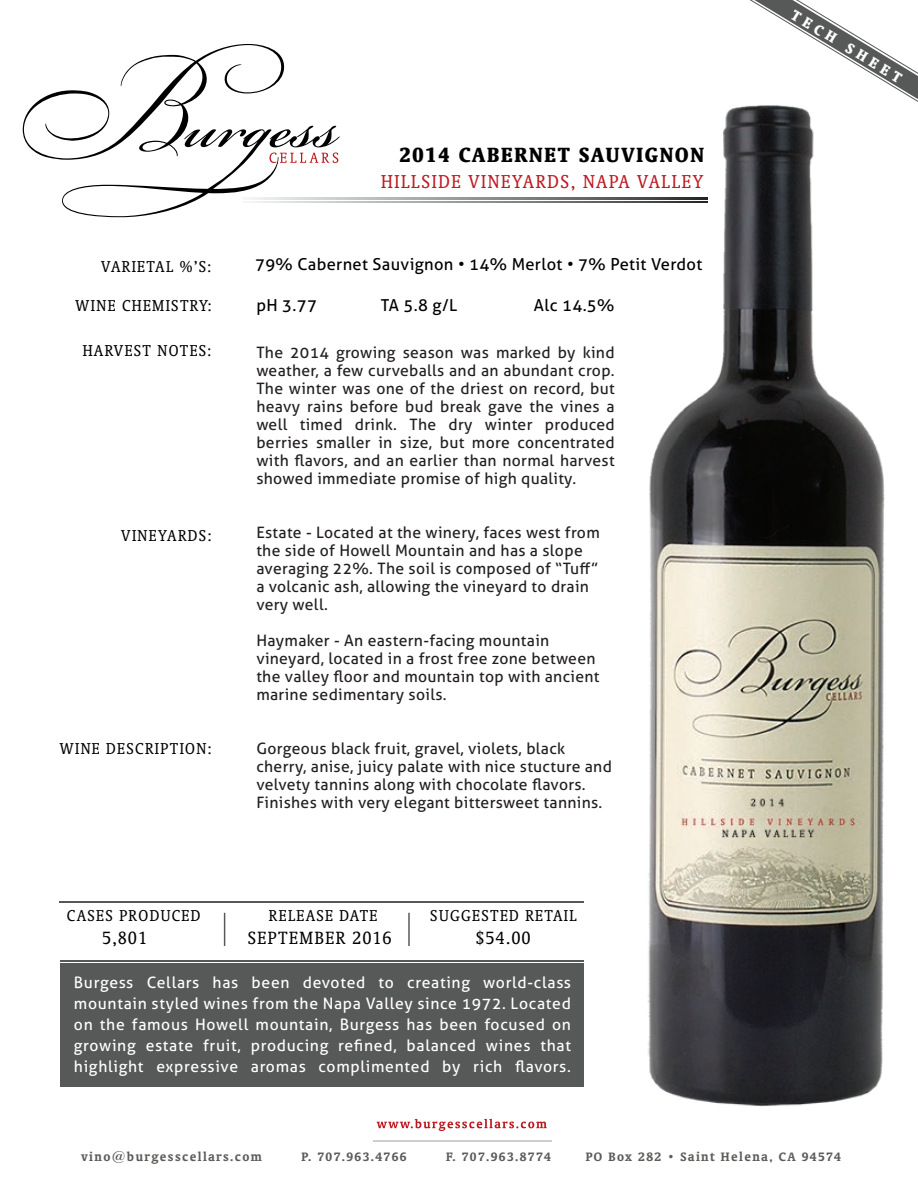
<style>
.page{position:relative;width:918px;height:1188px;background:#fff}
.page>*{position:absolute;margin:0;border:0;box-sizing:border-box;transform-origin:0 0}
.t1{font:700 condensed 23.55px "Oranda BT";letter-spacing:.075em;color:#000}
.t2{font:condensed 21.3px "Oranda BT";letter-spacing:.075em;color:#bd1a20}
.t3{font:condensed 20.25px "Oranda BT";letter-spacing:.075em;color:#000}
.t4{font:condensed 18px/39px "Oranda BT";letter-spacing:.075em;color:#000;text-align:right}
.t5{font:700 condensed 16.65px "Oranda BT";color:#fff}
.t6{font:16.5px "Aller";letter-spacing:.02em;color:#000}
.t7{font:15.75px/18px "Aller";letter-spacing:.02em;color:#231f20}
.t8{font:15.75px/21px "Aller";letter-spacing:.045em;color:#fff;text-align:justify}
.t9{font:700 13.95px "Oranda BT";letter-spacing:.1em;color:#5b5d59}
.s1{font-size:12px}
</style>
<div class="page">
<img style="left:647px;top:108px;width:238px;height:999px">
<svg style="left:340px;top:197px;width:368px;height:3px"></svg>
<svg style="left:340px;top:201px;width:368px;height:2px"></svg>
<svg style="left:23px;top:44px;width:317px;height:173px"></svg>
<svg style="left:377px;top:1119px;width:170px;height:12px"></svg>
<hr style="left:373px;top:1140px;width:179px;height:1px;background:#5b5d59">
<svg style="left:733px;top:0;width:185px;height:109px"></svg>
<div style="left:60px;top:964px;width:523px;height:123px;background:#575958"></div>
<hr style="left:60px;top:960px;width:523px;height:1px;background:#040605">
<hr style="left:59px;top:902px;width:524px;height:1px;background:#040605">
<hr style="left:224px;top:913px;width:1px;height:33px;background:#040605">
<hr style="left:408px;top:913px;width:2px;height:33px;background:#040605">
<h1 class="t1" style="left:400px;top:141px;width:306px">2014 CABERNET SAUVIGNON</h1>
<p class="t4" style="left:75px;top:247px;width:138px">VARIETAL %’S:<br>WINE CHEMISTRY:</p>
<p class="t4" style="left:83px;top:331px;width:130px">HARVEST NOTES:</p>
<p class="t4" style="left:121px;top:515px;width:92px">VINEYARDS:</p>
<p class="t4" style="left:59px;top:728px;width:154px">WINE DESCRIPTION:</p>
<h2 class="t2" style="left:381px;top:169px;width:324px">HILLSIDE VINEYARDS, NAPA VALLEY</h2>
<p class="t6" style="left:255px;top:254px;width:449px">79% Cabernet Sauvignon • 14% Merlot • 7% Petit Verdot</p>
<p class="t6" style="left:256px;top:295px;width:62px">pH 3.77</p>
<p class="t6" style="left:381px;top:295px;width:78px">TA 5.8 g/L</p>
<p class="t6" style="left:534px;top:295px;width:82px">Alc 14.5%</p>
<p class="t7" style="left:256px;top:343px;width:360px;text-align:justify">The 2014 growing season was marked by kind weather, a few curveballs and an abundant crop.<br>The winter was one of the driest on record, but heavy rains before bud break gave the vines a well timed drink. The dry winter produced berries smaller in size, but more concentrated with flavors, and an earlier than normal harvest showed immediate promise of high quality.</p>
<p class="t7" style="left:256px;top:523px;width:345px">Estate - Located at the winery, faces west from the side of Howell Mountain and has a slope averaging 22%. The soil is composed of “Tuff” a volcanic ash, allowing the vineyard to drain very well.</p>
<p class="t7" style="left:256px;top:631px;width:345px">Haymaker - An eastern-facing mountain vineyard, located in a frost free zone between the valley floor and mountain top with ancient marine sedimentary soils.</p>
<p class="t7" style="left:256px;top:739px;width:357px">Gorgeous black fruit, gravel, violets, black cherry, anise, juicy palate with nice stucture and velvety tannins along with chocolate flavors.<br>Finishes with very elegant bittersweet tannins.</p>
<p class="t4" style="left:67px;top:896px;width:135px">CASES PRODUCED</p>
<p class="t4" style="left:269px;top:896px;width:110px">RELEASE DATE</p>
<p class="t4" style="left:430px;top:896px;width:148px">SUGGESTED RETAIL</p>
<p class="t3" style="left:102px;top:927px;width:46px">5,801</p>
<p class="t3" style="left:248px;top:927px;width:145px">SEPTEMBER 2016</p>
<p class="t3" style="left:476px;top:927px;width:56px">$54.00</p>
<p class="t8" style="left:74px;top:972px;width:499px">Burgess Cellars has been devoted to creating world-class mountain styled wines from the Napa Valley since 1972. Located on the famous Howell mountain, Burgess has been focused on growing estate fruit, producing refined, balanced wines that highlight expressive aromas complimented by rich flavors.</p>
<p class="t5" style="left:797px;top:5px;width:128px;rotate:31deg">TECH SHEET</p>
<p class="t9" style="left:81px;top:1149px;width:182px">vino@burgesscellars.com</p>
<p class="t9" style="left:301px;top:1149px;width:107px">P. 707.963.4766</p>
<p class="t9" style="left:446px;top:1149px;width:106px">F. 707.963.8774</p>
<p class="t9" style="left:586px;top:1149px;width:257px">PO Box 282 <span class="s1">•</span> Saint Helena, CA 94574</p>
</div>
